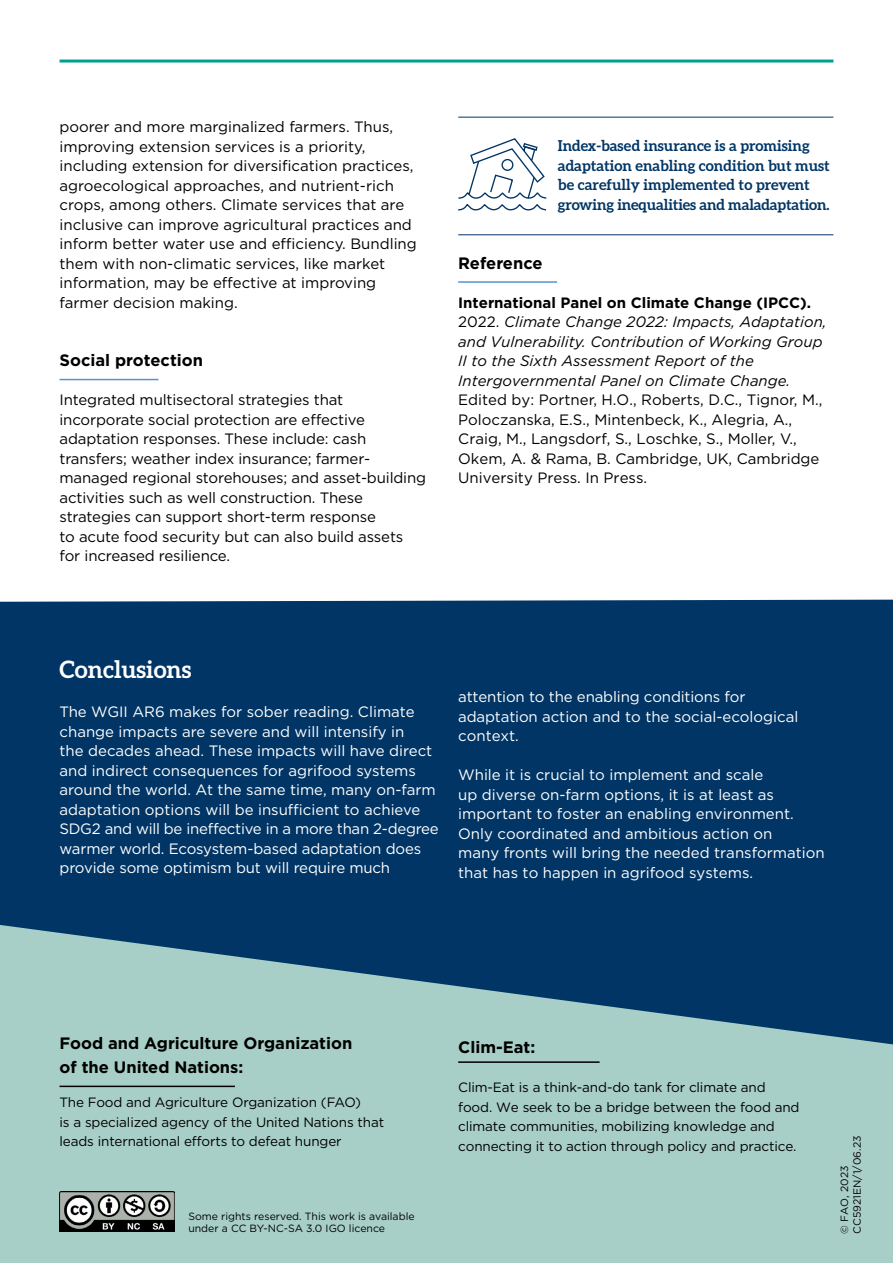
<style>
.page{position:relative;width:893px;height:1263px;background:#fff}
.page>*{position:absolute;margin:0;border:0;box-sizing:border-box;transform-origin:0 0}
.t1{font:700 24px "Aleo";color:#fff}
.t2{font:700 16.5px/24px "Gotham";color:#000}
.t3{font:15px/19.5px "Gotham";color:#000}
.t4{font:15px/19.5px "Gotham";color:#fff}
.t5{font:italic 15px/19.5px "Gotham";color:#000}
.t6{font:700 15px/19.5px "Aleo";color:#003565}
.t7{font:13.5px/19.5px "Gotham";letter-spacing:-.01em;color:#000}
.t8{font:10.5px/12.6px "Gotham";color:#000}
.s1{font-weight:700;font-style:normal}
.s2{font-style:normal}
</style>
<div class="page">
<hr style="left:60px;top:60px;width:773px;height:3px;background:#00a090">
<div style="left:0;top:600px;width:893px;height:325px;background:#003565"></div>
<hr style="left:60px;top:379px;width:98px;height:1px;background:#5792c9">
<hr style="left:458px;top:281px;width:99px;height:2px;background:#5792c9">
<svg style="left:458px;top:138px;width:89px;height:73px"></svg>
<hr style="left:458px;top:117px;width:375px;height:1px;background:#003565">
<hr style="left:458px;top:234px;width:375px;height:1px;background:#003565">
<svg style="left:0;top:925px;width:893px;height:338px;background:#89b3b5"></svg>
<hr style="left:60px;top:1085px;width:175px;height:2px;background:#000">
<hr style="left:458px;top:1061px;width:142px;height:2px;background:#000">
<img style="left:60px;top:1192px;width:114px;height:40px">
<p class="t3" style="left:60px;top:117px;width:359px">poorer and more marginalized farmers. Thus, improving extension services is a priority, including extension for diversification practices, agroecological approaches, and nutrient-rich crops, among others. Climate services that are inclusive can improve agricultural practices and inform better water use and efficiency. Bundling them with non-climatic services, like market information, may be effective at improving farmer decision making.</p>
<p class="t2" style="left:60px;top:348px;width:145px">Social protection</p>
<p class="t3" style="left:60px;top:390px;width:368px">Integrated multisectoral strategies that incorporate social protection are effective adaptation responses. These include: cash transfers; weather index insurance; farmer&shy;managed regional storehouses; and asset-building activities such as well construction. These strategies can support short-term response<br>to acute food security but can also build assets for increased resilience.</p>
<p class="t6" style="left:558px;top:136px;width:273px">Index-based insurance is a promising adaptation enabling condition but must be carefully implemented to prevent growing inequalities and maladaptation.</p>
<p class="t2" style="left:458px;top:251px;width:86px">Reference</p>
<p class="t5" style="left:458px;top:292px;width:370px"><span class="s1">International Panel on Climate Change (IPCC).<br></span><span class="s2">2022.</span> Climate Change 2022: Impacts, Adaptation, and Vulnerability. Contribution of Working Group II to the Sixth Assessment Report of the Intergovernmental Panel on Climate Change.</p>
<p class="t3" style="left:458px;top:390px;width:366px">Edited by: Portner, H.O., Roberts, D.C., Tignor, M., Poloczanska, E.S., Mintenbeck, K., Alegria, A., Craig, M., Langsdorf, S., Loschke, S., Moller, V., Okem, A. &amp; Rama, B. Cambridge, UK, Cambridge University Press. In Press.</p>
<h1 class="t1" style="left:60px;top:656px;width:133px">Conclusions</h1>
<p class="t4" style="left:60px;top:702px;width:381px">The WGII AR6 makes for sober reading. Climate change impacts are severe and will intensify in<br>the decades ahead. These impacts will have direct and indirect consequences for agrifood systems around the world. At the same time, many on-farm adaptation options will be insufficient to achieve SDG2 and will be ineffective in a more than 2-degree warmer world. Ecosystem-based adaptation does provide some optimism but will require much</p>
<p class="t4" style="left:458px;top:687px;width:342px">attention to the enabling conditions for adaptation action and to the social-ecological context.</p>
<p class="t4" style="left:458px;top:765px;width:368px">While it is crucial to implement and scale<br>up diverse on-farm options, it is at least as important to foster an enabling environment.<br>Only coordinated and ambitious action on<br>many fronts will bring the needed transformation that has to happen in agrifood systems.</p>
<p class="t2" style="left:60px;top:1031px;width:294px">Food and Agriculture Organization of the United Nations:</p>
<p class="t7" style="left:60px;top:1092px;width:326px">The Food and Agriculture Organization (FAO)<br>is a specialized agency of the United Nations that leads international efforts to defeat hunger</p>
<p class="t8" style="left:188px;top:1209px;width:228px">Some rights reserved. This work is available under a CC BY-NC-SA 3.0 IGO licence</p>
<p class="t2" style="left:458px;top:1035px;width:79px">Clim-Eat:</p>
<p class="t7" style="left:458px;top:1077px;width:343px">Clim-Eat is a think-and-do tank for climate and food. We seek to be a bridge between the food and climate communities, mobilizing knowledge and connecting it to action through policy and practice.</p>
<p class="t8" style="left:838px;top:1234px;width:100px;rotate:-90deg">© FAO, 2023<br>CC5921EN/1/06.23</p>
</div>
